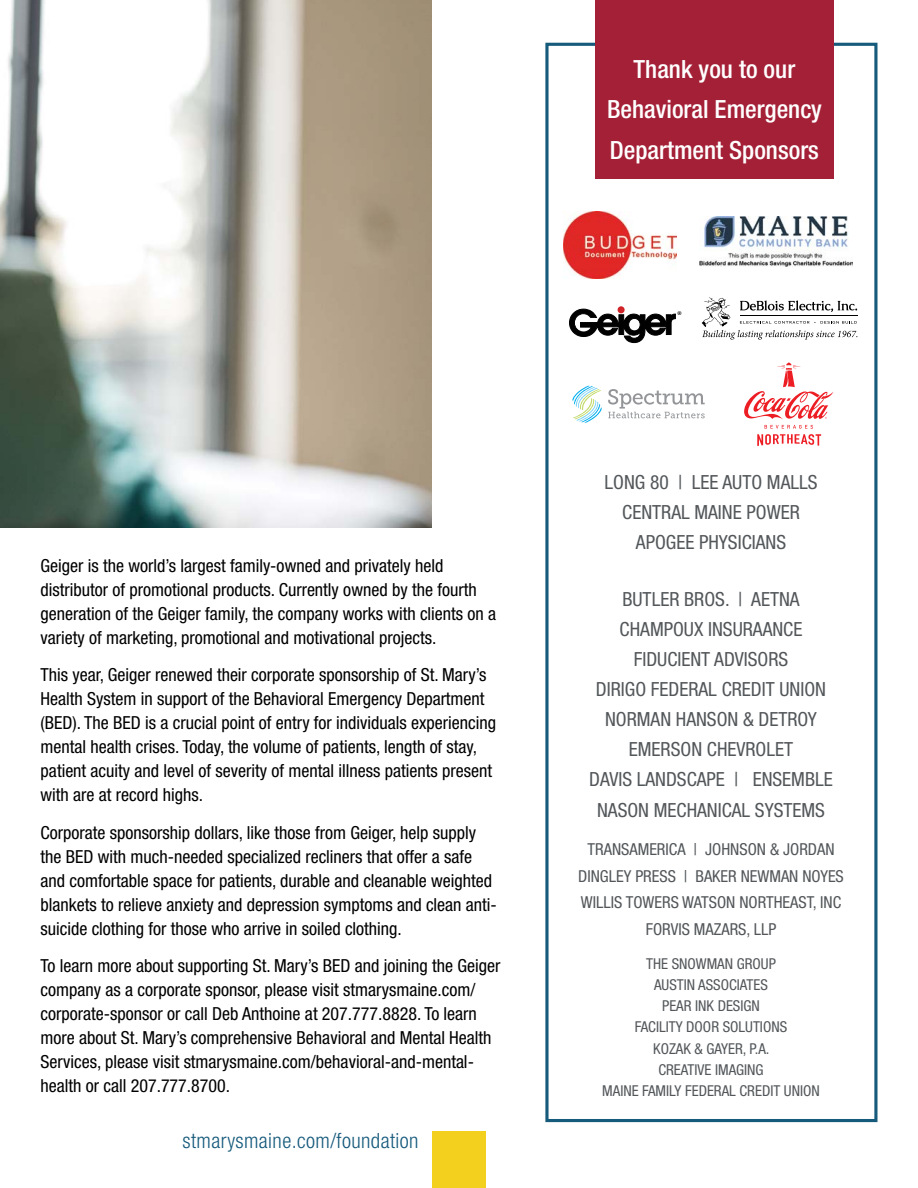
<style>
.page{position:relative;width:918px;height:1188px;background:#fff}
.page>*{position:absolute;margin:0;border:0;box-sizing:border-box;transform-origin:0 0}
.t1{font:500 condensed 25.05px/40.5px "Helvetica Neue LT Std";color:#fff;text-align:center}
.t2{font:300 condensed 21px "Helvetica Neue LT Std";letter-spacing:.02em;color:#165a7c}
.t3{font:condensed 19.5px/30.2px "Helvetica Neue LT Std";color:#53575a;text-align:center}
.t4{font:condensed 18px/24px "Helvetica Neue LT Std";color:#000}
.t5{font:condensed 16.5px/26.5px "Helvetica Neue LT Std";color:#53575a;text-align:center}
.t6{font:condensed 15px/21.3px "Helvetica Neue LT Std";color:#53575a;text-align:center}
.t7{font:14.85px "Minion Pro";color:#000}
</style>
<div class="page">
<img style="left:0;top:0;width:432px;height:527px">
<div style="left:432px;top:1132px;width:54px;height:56px;background:#f3cf1e"></div>
<div style="left:545px;top:43px;width:333px;height:1079px;border:3px solid #165a7c"></div>
<div style="left:595px;top:0;width:239px;height:178px;background:#a42036"></div>
<img style="left:564px;top:212px;width:113px;height:66px">
<svg style="left:757px;top:425px;width:64px;height:21px"></svg>
<svg style="left:744px;top:362px;width:90px;height:57px"></svg>
<svg style="left:702px;top:297px;width:155px;height:43px"></svg>
<svg style="left:608px;top:389px;width:97px;height:29px"></svg>
<svg style="left:572px;top:386px;width:30px;height:37px"></svg>
<svg style="left:569px;top:309px;width:107px;height:34px"></svg>
<div style="left:618px;top:306px;width:7px;height:7px;background:#d12429;border-radius:50%"></div>
<img style="left:699px;top:217px;width:154px;height:50px">
<p class="t4" style="left:40px;top:553px;width:457px">Geiger is the world’s largest family-owned and privately held distributor of promotional products. Currently owned by the fourth generation of the Geiger family, the company works with clients on a variety of marketing, promotional and motivational projects.</p>
<p class="t4" style="left:40px;top:663px;width:457px">This year, Geiger renewed their corporate sponsorship of St. Mary’s Health System in support of the Behavioral Emergency Department (BED). The BED is a crucial point of entry for individuals experiencing mental health crises. Today, the volume of patients, length of stay, patient acuity and level of severity of mental illness patients present with are at record highs.</p>
<p class="t4" style="left:40px;top:820px;width:458px">Corporate sponsorship dollars, like those from Geiger, help supply the BED with much-needed specialized recliners that offer a safe and comfortable space for patients, durable and cleanable weighted blankets to relieve anxiety and depression symptoms and clean anti&shy;suicide clothing for those who arrive in soiled clothing.</p>
<p class="t4" style="left:40px;top:954px;width:462px">To learn more about supporting St. Mary’s BED and joining the Geiger company as a corporate sponsor, please visit stmarysmaine.com/ corporate-sponsor or call Deb Anthoine at 207.777.8828. To learn more about St. Mary’s comprehensive Behavioral and Mental Health Services, please visit stmarysmaine.com/behavioral-and-mental&shy;health or call 207.777.8700.</p>
<p class="t2" style="left:182px;top:1128px;width:238px">stmarysmaine.com/foundation</p>
<h1 class="t1" style="left:607px;top:48px;width:216px">Thank you to our<br>Behavioral Emergency<br>Department Sponsors</h1>
<p class="t7" style="left:677px;top:306px;width:6px">®</p>
<p class="t3" style="left:605px;top:466px;width:214px">LONG 80 | LEE AUTO MALLS<br>CENTRAL MAINE POWER<br>APOGEE PHYSICIANS</p>
<p class="t3" style="left:589px;top:583px;width:245px">BUTLER BROS. | AETNA<br>CHAMPOUX INSURAANCE<br>FIDUCIENT ADVISORS<br>DIRIGO FEDERAL CREDIT UNION<br>NORMAN HANSON &amp; DETROY<br>EMERSON CHEVROLET<br>DAVIS LANDSCAPE | ENSEMBLE<br>NASON MECHANICAL SYSTEMS</p>
<p class="t5" style="left:578px;top:836px;width:267px">TRANSAMERICA | JOHNSON &amp; JORDAN<br>DINGLEY PRESS | BAKER NEWMAN NOYES<br>WILLIS TOWERS WATSON NORTHEAST, INC<br>FORVIS MAZARS, LLP</p>
<p class="t6" style="left:602px;top:953px;width:219px">THE SNOWMAN GROUP<br>AUSTIN ASSOCIATES<br>PEAR INK DESIGN<br>FACILITY DOOR SOLUTIONS<br>KOZAK &amp; GAYER, P.A.<br>CREATIVE IMAGING<br>MAINE FAMILY FEDERAL CREDIT UNION</p>
</div>
